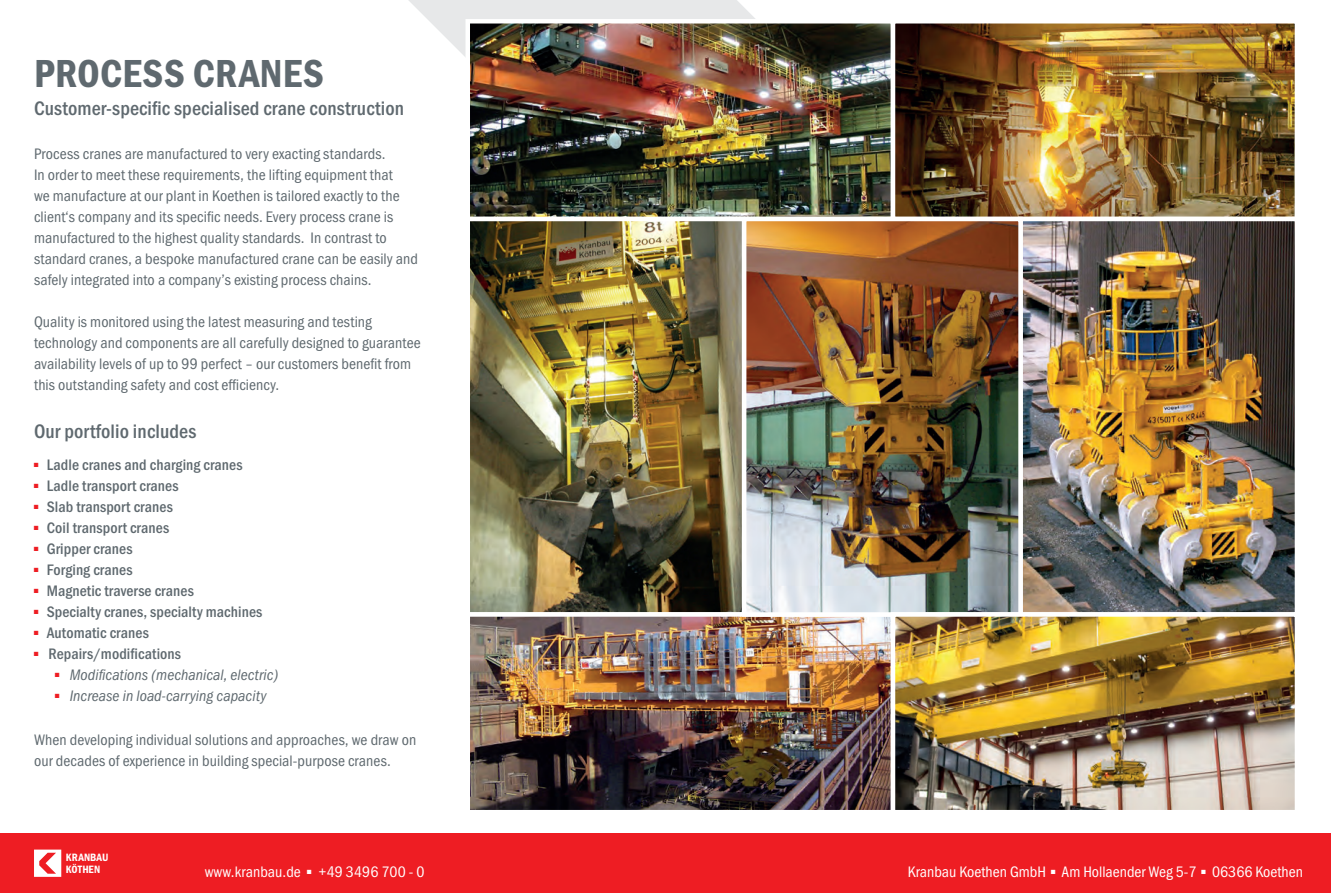
<style>
.page{position:relative;width:1331px;height:893px;background:#fff}
.page>*{position:absolute;margin:0;border:0;box-sizing:border-box;transform-origin:0 0}
.t1{font:40.5px "Franklin Gothic URW Con Dem";letter-spacing:.005em;color:#5f696f}
.t2{font:500 20.25px "Franklin Gothic URW Con";letter-spacing:.005em;color:#5f696f}
.t3{font:15.75px/21px "Franklin Gothic URW Con Boo";letter-spacing:.005em;color:#5f696f}
.t4{font:500 15.75px "Franklin Gothic URW Con";letter-spacing:.005em;color:#5f696f}
.t5{font:15.75px "Franklin Gothic URW Con Boo";color:#fff}
.t6{font:15.75px "Franklin Gothic URW Con Boo Ita";letter-spacing:.005em;color:#5f696f}
.t7{font:10.95px "Franklin Gothic URW Con Dem";letter-spacing:.015em;color:#fff}
</style>
<div class="page">
<svg style="left:408px;top:0;width:347px;height:57px;fill:#e7e8e9"></svg>
<div style="left:0;top:833px;width:1331px;height:60px;background:#ee1d23"></div>
<img style="left:470px;top:24px;width:824px;height:785px">
<div style="left:465px;top:19px;width:430px;height:202px;border:4px solid #fff"></div>
<div style="left:891px;top:19px;width:408px;height:202px;border:4px solid #fff"></div>
<div style="left:465px;top:217px;width:281px;height:400px;border:4px solid #fff"></div>
<div style="left:465px;top:612px;width:430px;height:202px;border:4px solid #fff"></div>
<div style="left:1018px;top:217px;width:281px;height:400px;border:4px solid #fff"></div>
<div style="left:742px;top:217px;width:281px;height:400px;border:4px solid #fff"></div>
<div style="left:891px;top:612px;width:408px;height:202px;border:4px solid #fff"></div>
<svg style="left:34px;top:850px;width:27px;height:27px"></svg>
<h1 class="t1" style="left:34px;top:46px;width:291px">PROCESS CRANES</h1>
<p class="t2" style="left:34px;top:95px;width:372px">Customer-specific specialised crane construction</p>
<p class="t3" style="left:34px;top:143px;width:386px">Process cranes are manufactured to very exacting standards.<br>In order to meet these requirements, the lifting equipment that<br>we manufacture at our plant in Koethen is tailored exactly to the client‘s company and its specific needs. Every process crane is manufactured to the highest quality standards. In contrast to standard cranes, a bespoke manufactured crane can be easily and safely integrated into a company’s existing process chains.</p>
<p class="t3" style="left:34px;top:311px;width:388px">Quality is monitored using the latest measuring and testing technology and components are all carefully designed to guarantee availability levels of up to 99 perfect – our customers benefit from this outstanding safety and cost efficiency.</p>
<p class="t2" style="left:34px;top:418px;width:164px">Our portfolio includes</p>
<p class="t4" style="left:34px;top:454px;width:210px"><sup>■</sup> Ladle cranes and charging cranes</p>
<p class="t4" style="left:34px;top:475px;width:146px"><sup>■</sup> Ladle transport cranes</p>
<p class="t4" style="left:34px;top:496px;width:140px"><sup>■</sup> Slab transport cranes</p>
<p class="t4" style="left:34px;top:517px;width:137px"><sup>■</sup> Coil transport cranes</p>
<p class="t4" style="left:34px;top:538px;width:100px"><sup>■</sup> Gripper cranes</p>
<p class="t4" style="left:34px;top:559px;width:100px"><sup>■</sup> Forging cranes</p>
<p class="t4" style="left:34px;top:580px;width:161px"><sup>■</sup> Magnetic traverse cranes</p>
<p class="t4" style="left:34px;top:601px;width:230px"><sup>■</sup> Specialty cranes, specialty machines</p>
<p class="t4" style="left:34px;top:622px;width:116px"><sup>■</sup> Automatic cranes</p>
<p class="t4" style="left:34px;top:643px;width:149px"><sup>■</sup> Repairs/modifications</p>
<p class="t6" style="left:55px;top:666px;width:225px"><sup>■</sup> Modifications (mechanical, electric)</p>
<p class="t6" style="left:55px;top:687px;width:213px"><sup>■</sup> Increase in load-carrying capacity</p>
<p class="t3" style="left:34px;top:729px;width:384px">When developing individual solutions and approaches, we draw on our decades of experience in building special-purpose cranes.</p>
<p class="t7" style="left:66px;top:850px;width:44px">KRANBAU</p>
<p class="t7" style="left:66px;top:862px;width:36px">KÖTHEN</p>
<p class="t5" style="left:205px;top:862px;width:221px">www.kranbau.de <sup>■</sup> +49 3496 700 - 0</p>
<p class="t5" style="left:908px;top:862px;width:397px">Kranbau Koethen GmbH <sup>■</sup> Am Hollaender Weg 5-7 <sup>■</sup> 06366 Koethen</p>
</div>
